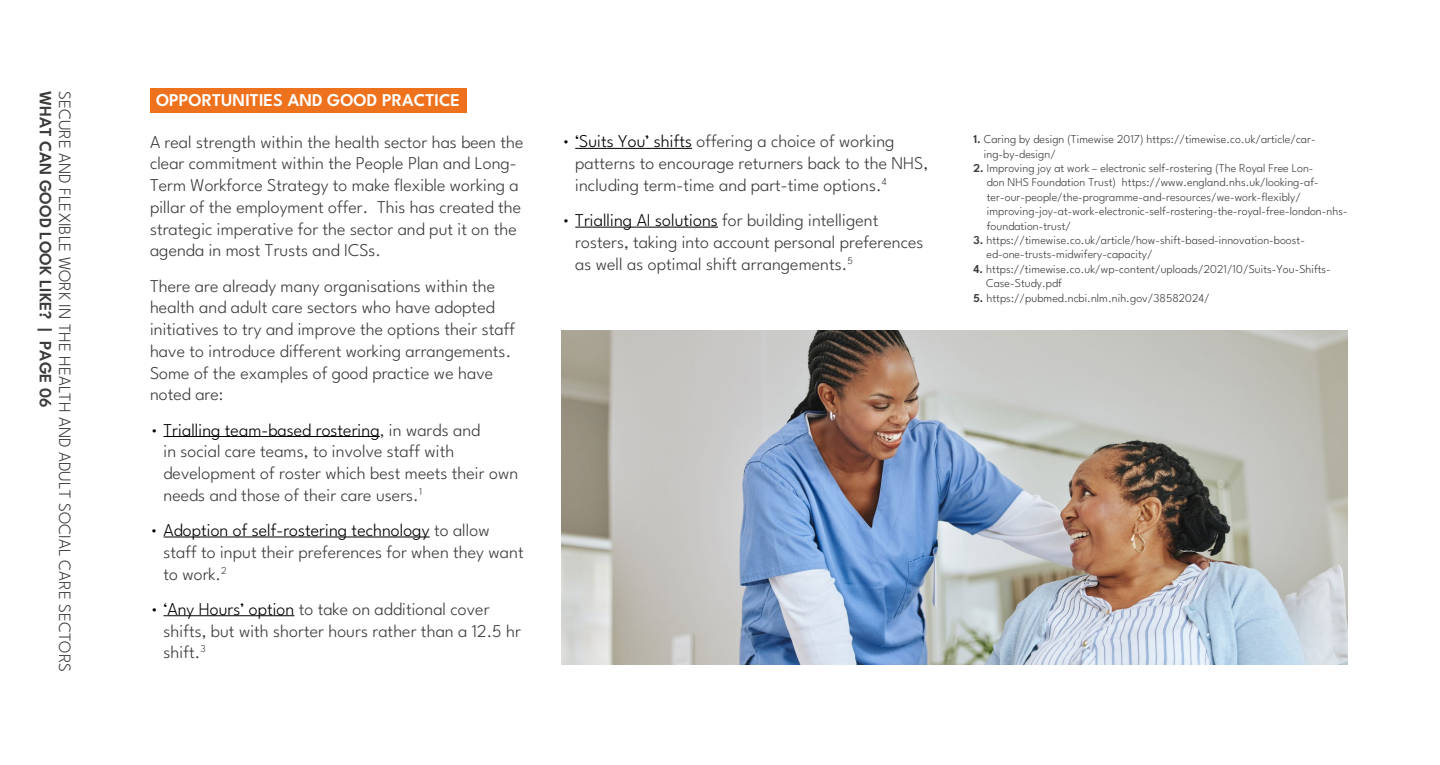
<style>
.page{position:relative;width:1440px;height:765px;background:#fff}
.page>*{position:absolute;margin:0;border:0;box-sizing:border-box;transform-origin:0 0}
.t1{font:100 18px/21.8px "League Spartan";color:#3c3c3b}
.t2{font:100 18px "League Spartan";color:#fff}
.t3{font:100 17.25px/19.5px "League Spartan";letter-spacing:.005em;color:#3c3c3b}
.t4{font:100 12px/14.4px "League Spartan";color:#3c3c3b}
.s1{color:#000}
</style>
<div class="page">
<hr style="left:164px;top:436px;width:216px;height:1px;background:#000">
<hr style="left:164px;top:537px;width:266px;height:1px;background:#000">
<hr style="left:164px;top:615px;width:130px;height:1px;background:#000">
<div style="left:150px;top:88px;width:316px;height:24px;background:#ee721e"></div>
<hr style="left:575px;top:148px;width:117px;height:1px;background:#000">
<hr style="left:575px;top:227px;width:143px;height:1px;background:#000">
<img style="left:562px;top:330px;width:786px;height:334px">
<p class="t3" style="left:57px;top:91px;width:230px;rotate:90deg">WHAT CAN GOOD LOOK LIKE?</p>
<p class="t3" style="left:76px;top:328px;width:345px;text-indent:-238px;rotate:90deg">SECURE AND FLEXIBLE WORK IN THE HEALTH AND ADULT SOCIAL CARE SECTORS | PAGE 06</p>
<p class="t2" style="left:156px;top:87px;width:306px">OPPORTUNITIES AND GOOD PRACTICE</p>
<p class="t1" style="left:150px;top:129px;width:375px">A real strength within the health sector has been the clear commitment within the People Plan and Long-Term Workforce Strategy to make flexible working a pillar of the employment offer. This has created the strategic imperative for the sector and put it on the agenda in most Trusts and ICSs.</p>
<p class="t1" style="left:150px;top:273px;width:367px">There are already many organisations within the health and adult care sectors who have adopted initiatives to try and improve the options their staff have to introduce different working arrangements.<br>Some of the examples of good practice we have noted are:</p>
<p class="t1" style="left:164px;top:417px;width:356px;text-indent:-14px"><span class="s1">• Trialling team-based rostering</span>, in wards and<br>in social care teams, to involve staff with development of roster which best meets their own needs and those of their care users.<sup>1</sup></p>
<p class="t1" style="left:163px;top:518px;width:362px;text-indent:-14px"><span class="s1">• Adoption of self-rostering technology</span> to allow staff to input their preferences for when they want to work.<sup>2</sup></p>
<p class="t1" style="left:164px;top:596px;width:359px;text-indent:-14px"><span class="s1">• ‘Any Hours’ option</span> to take on additional cover shifts, but with shorter hours rather than a 12.5 hr shift.<sup>3</sup></p>
<p class="t1" style="left:575px;top:129px;width:355px;text-indent:-14px"><span class="s1">• ‘Suits You’ shifts</span> offering a choice of working patterns to encourage returners back to the NHS, including term-time and part-time options.<sup>4</sup></p>
<p class="t1" style="left:575px;top:208px;width:350px;text-indent:-14px"><span class="s1">• Trialling AI solutions</span> for building intelligent rosters, taking into account personal preferences as well as optimal shift arrangements.<sup>5</sup></p>
<p class="t4" style="left:984px;top:131px;width:333px;text-indent:-10px">1. Caring by design (Timewise 2017) https://timewise.co.uk/article/car&shy;ing-by-design/</p>
<p class="t4" style="left:987px;top:160px;width:362px;text-indent:-13px">2. Improving joy at work – electronic self-rostering (The Royal Free Lon-<br>don NHS Foundation Trust) https://www.england.nhs.uk/looking-af&shy;ter-our-people/the-programme-and-resources/we-work-flexibly/ improving-joy-at-work-electronic-self-rostering-the-royal-free-london-nhs&shy;foundation-trust/</p>
<p class="t4" style="left:986px;top:232px;width:320px;text-indent:-13px">3. https://timewise.co.uk/article/how-shift-based-innovation-boost&shy;ed-one-trusts-midwifery-capacity/</p>
<p class="t4" style="left:986px;top:261px;width:346px;text-indent:-13px">4. https://timewise.co.uk/wp-content/uploads/2021/10/Suits-You-Shifts-<br>Case-Study.pdf</p>
<p class="t4" style="left:974px;top:289px;width:238px">5. https://pubmed.ncbi.nlm.nih.gov/38582024/</p>
</div>
